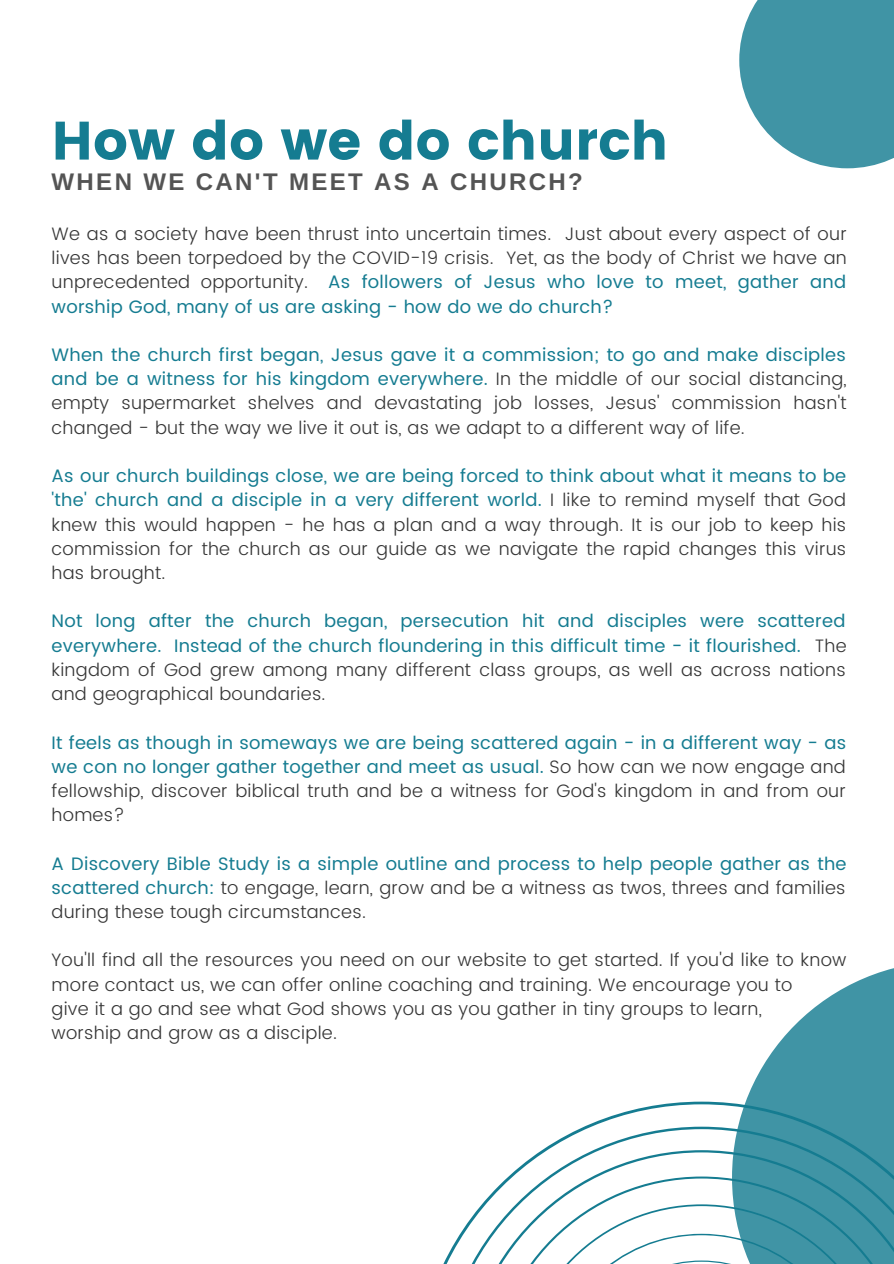
<style>
.page{position:relative;width:894px;height:1264px;background:#fff}
.page>*{position:absolute;margin:0;border:0;box-sizing:border-box;transform-origin:0 0}
.t1{font:54px "Poppins";color:#157c91}
.t2{font:700 24px "Arimo";letter-spacing:.1em;color:#545454}
.t3{font:300 18px/24.2px "Poppins";letter-spacing:.015em;color:#363636;text-align:justify}
.t4{font:18px/24.2px "Poppins";letter-spacing:.015em;color:#157c91;text-align:justify}
.s1{font-weight:400;color:#157c91}
.s2{font-weight:300;color:#363636}
</style>
<div class="page">
<svg style="left:586px;top:1101px;width:145px;height:25px"></svg>
<svg style="left:444px;top:1126px;width:287px;height:137px"></svg>
<svg style="left:731px;top:968px;width:162px;height:295px;fill:#4094a5"></svg>
<svg style="left:739px;top:0;width:154px;height:168px;background:#56a0af"></svg>
<h1 class="t1" style="left:52px;top:109px;width:618px">How do we do church</h1>
<h2 class="t2" style="left:52px;top:168px;width:532px">WHEN WE CAN'T MEET AS A CHURCH?</h2>
<p class="t3" style="left:52px;top:222px;width:796px">We as a society have been thrust into uncertain times. Just about every aspect of our lives has been torpedoed by the COVID-19 crisis. Yet, as the body of Christ we have an unprecedented opportunity. <span class="s1">As followers of Jesus who love to meet, gather and worship God, many of us are asking - how do we do church?</span></p>
<p class="t3" style="left:52px;top:343px;width:796px"><span class="s1">When the church first began, Jesus gave it a commission; to go and make disciples and be a witness for his kingdom everywhere.</span> In the middle of our social distancing, empty supermarket shelves and devastating job losses, Jesus' commission hasn't changed - but the way we live it out is, as we adapt to a different way of life.</p>
<p class="t3" style="left:52px;top:464px;width:796px"><span class="s1">As our church buildings close, we are being forced to think about what it means to be 'the' church and a disciple in a very different world.</span> I like to remind myself that God knew this would happen - he has a plan and a way through. It is our job to keep his commission for the church as our guide as we navigate the rapid changes this virus has brought.</p>
<p class="t4" style="left:52px;top:609px;width:796px">Not long after the church began, persecution hit and disciples were scattered everywhere. Instead of the church floundering in this difficult time - it flourished. <span class="s2">The kingdom of God grew among many different class groups, as well as across nations and geographical boundaries.</span></p>
<p class="t4" style="left:52px;top:730px;width:796px">It feels as though in someways we are being scattered again - in a different way - as we con no longer gather together and meet as usual. <span class="s2">So how can we now engage and fellowship, discover biblical truth and be a witness for God's kingdom in and from our homes?</span></p>
<p class="t3" style="left:52px;top:851px;width:796px"><span class="s1">A Discovery Bible Study is a simple outline and process to help people gather as the scattered church:</span> to engage, learn, grow and be a witness as twos, threes and families during these tough circumstances.</p>
<p class="t3" style="left:52px;top:948px;width:796px;text-align:left">You'll find all the resources you need on our website to get started. If you'd like to know more contact us, we can offer online coaching and training. We encourage you to<br>give it a go and see what God shows you as you gather in tiny groups to learn,<br>worship and grow as a disciple.</p>
</div>
